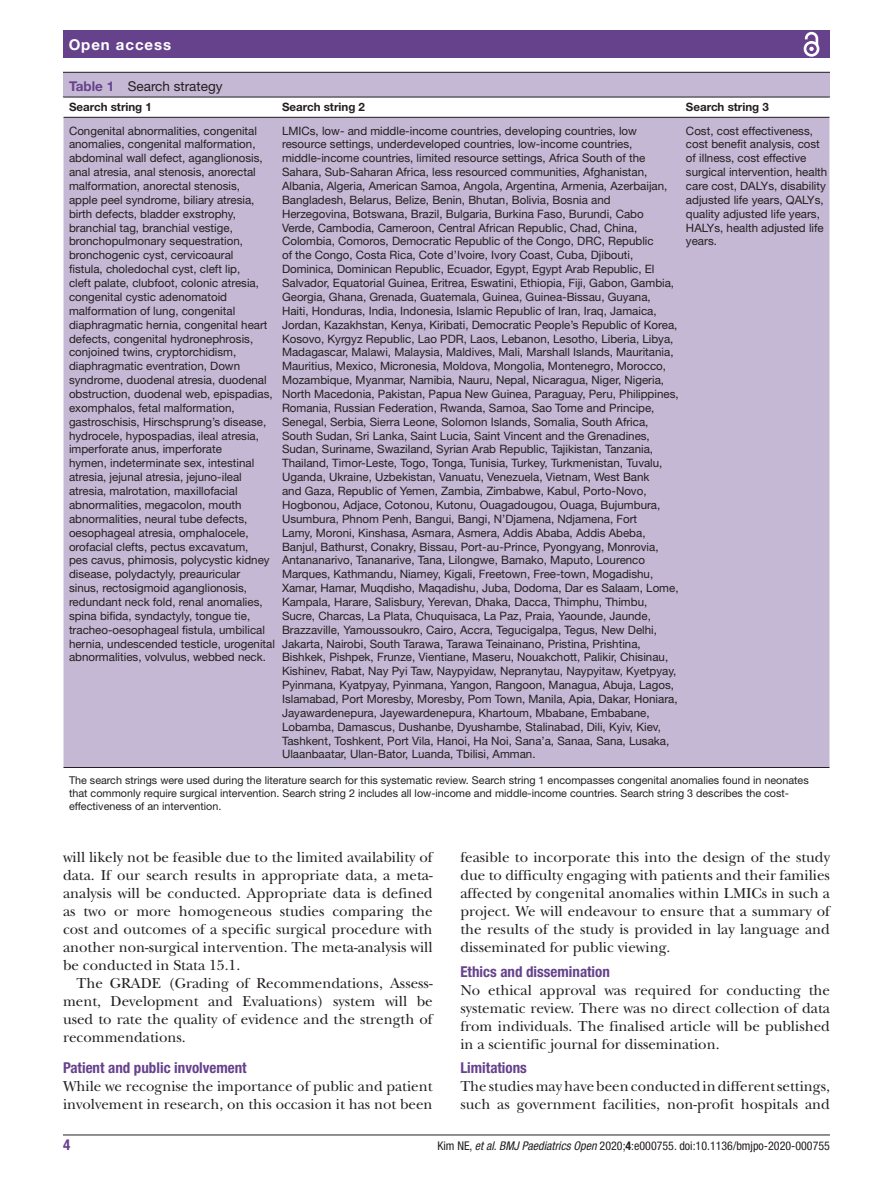
<style>
.page{position:relative;width:893px;height:1191px;background:#fff}
.page>*{position:absolute;margin:0;border:0;box-sizing:border-box;transform-origin:0 0}
.t1{font:15px/18px "New Baskerville";color:#231f20;text-align:justify}
.t2{font:700 condensed 15px "Helvetica Neue LT Std";color:#66428c}
.t3{font:700 15px "Helvetica Neue LT Std";letter-spacing:.065em;color:#fff}
.t4{font:13.5px "Helvetica Neue LT Std";color:#231f20}
.t5{font:condensed 12px "Helvetica Neue LT Std";color:#231f20}
.t6{font:11.55px/13.8px "Helvetica Neue LT Std";color:#231f20}
.t7{font:700 11.55px "Helvetica Neue LT Std";color:#231f20}
.t8{font:10.8px/12.9px "Helvetica Neue LT Std";color:#231f20}
.s1{font-weight:700;color:#66428c}
.s2{font-style:italic}
.s3{font-weight:700}
</style>
<div class="page">
<hr style="left:63px;top:1134px;width:767px;height:1px;background:#231f20">
<div style="left:63px;top:31px;width:767px;height:27px;background:#66428c"></div>
<svg style="left:803px;top:31px;width:17px;height:26px"></svg>
<div style="left:63px;top:73px;width:767px;height:737px;background:#c4b8d4"></div>
<hr style="left:63px;top:72px;width:767px;height:1px;background:#231f20">
<div style="left:64px;top:98px;width:766px;height:712px;background:#fff"></div>
<svg style="left:64px;top:118px;width:766px;height:649px"></svg>
<hr style="left:63px;top:97px;width:213px;height:1px;background:#231f20">
<hr style="left:63px;top:117px;width:213px;height:1px;background:#231f20">
<hr style="left:276px;top:97px;width:404px;height:1px;background:#231f20">
<hr style="left:276px;top:117px;width:404px;height:1px;background:#231f20">
<hr style="left:680px;top:97px;width:150px;height:1px;background:#231f20">
<hr style="left:680px;top:117px;width:150px;height:1px;background:#231f20">
<hr style="left:276px;top:767px;width:404px;height:1px;background:#231f20">
<hr style="left:63px;top:767px;width:213px;height:1px;background:#231f20">
<hr style="left:680px;top:767px;width:150px;height:1px;background:#231f20">
<svg style="left:63px;top:97px;width:1px;height:20px"></svg>
<hr style="left:63px;top:117px;width:1px;height:650px;background:#fff">
<hr style="left:63px;top:767px;width:1px;height:43px;background:#fff">
<hr style="left:69px;top:809px;width:761px;height:1px;background:#fff">
<p class="t3" style="left:69px;top:35px;width:104px">Open access</p>
<p class="t4" style="left:69px;top:78px;width:155px"><span class="s1">Table 1</span> Search strategy</p>
<p class="t7" style="left:69px;top:100px;width:85px">Search string 1</p>
<p class="t7" style="left:282px;top:100px;width:85px">Search string 2</p>
<p class="t7" style="left:686px;top:100px;width:85px">Search string 3</p>
<p class="t6" style="left:69px;top:123px;width:208px">Congenital abnormalities, congenital anomalies, congenital malformation, abdominal wall defect, aganglionosis, anal atresia, anal stenosis, anorectal malformation, anorectal stenosis,<br>apple peel syndrome, biliary atresia, birth defects, bladder exstrophy, branchial tag, branchial vestige, bronchopulmonary sequestration, bronchogenic cyst, cervicoaural<br>fistula, choledochal cyst, cleft lip,<br>cleft palate, clubfoot, colonic atresia, congenital cystic adenomatoid malformation of lung, congenital diaphragmatic hernia, congenital heart defects, congenital hydronephrosis, conjoined twins, cryptorchidism, diaphragmatic eventration, Down syndrome, duodenal atresia, duodenal obstruction, duodenal web, epispadias, exomphalos, fetal malformation, gastroschisis, Hirschsprung’s disease, hydrocele, hypospadias, ileal atresia, imperforate anus, imperforate<br>hymen, indeterminate sex, intestinal atresia, jejunal atresia, jejuno-ileal atresia, malrotation, maxillofacial abnormalities, megacolon, mouth abnormalities, neural tube defects, oesophageal atresia, omphalocele, orofacial clefts, pectus excavatum,<br>pes cavus, phimosis, polycystic kidney disease, polydactyly, preauricular<br>sinus, rectosigmoid aganglionosis, redundant neck fold, renal anomalies, spina bifida, syndactyly, tongue tie, tracheo-oesophageal fistula, umbilical hernia, undescended testicle, urogenital abnormalities, volvulus, webbed neck.</p>
<p class="t6" style="left:282px;top:123px;width:398px">LMICs, low- and middle-income countries, developing countries, low resource settings, underdeveloped countries, low-income countries, middle-income countries, limited resource settings, Africa South of the Sahara, Sub-Saharan Africa, less resourced communities, Afghanistan, Albania, Algeria, American Samoa, Angola, Argentina, Armenia, Azerbaijan, Bangladesh, Belarus, Belize, Benin, Bhutan, Bolivia, Bosnia and Herzegovina, Botswana, Brazil, Bulgaria, Burkina Faso, Burundi, Cabo Verde, Cambodia, Cameroon, Central African Republic, Chad, China, Colombia, Comoros, Democratic Republic of the Congo, DRC, Republic<br>of the Congo, Costa Rica, Cote d’Ivoire, Ivory Coast, Cuba, Djibouti, Dominica, Dominican Republic, Ecuador, Egypt, Egypt Arab Republic, El Salvador, Equatorial Guinea, Eritrea, Eswatini, Ethiopia, Fiji, Gabon, Gambia, Georgia, Ghana, Grenada, Guatemala, Guinea, Guinea-Bissau, Guyana, Haiti, Honduras, India, Indonesia, Islamic Republic of Iran, Iraq, Jamaica, Jordan, Kazakhstan, Kenya, Kiribati, Democratic People’s Republic of Korea, Kosovo, Kyrgyz Republic, Lao PDR, Laos, Lebanon, Lesotho, Liberia, Libya, Madagascar, Malawi, Malaysia, Maldives, Mali, Marshall Islands, Mauritania, Mauritius, Mexico, Micronesia, Moldova, Mongolia, Montenegro, Morocco, Mozambique, Myanmar, Namibia, Nauru, Nepal, Nicaragua, Niger, Nigeria, North Macedonia, Pakistan, Papua New Guinea, Paraguay, Peru, Philippines, Romania, Russian Federation, Rwanda, Samoa, Sao Tome and Principe, Senegal, Serbia, Sierra Leone, Solomon Islands, Somalia, South Africa, South Sudan, Sri Lanka, Saint Lucia, Saint Vincent and the Grenadines, Sudan, Suriname, Swaziland, Syrian Arab Republic, Tajikistan, Tanzania, Thailand, Timor-Leste, Togo, Tonga, Tunisia, Turkey, Turkmenistan, Tuvalu, Uganda, Ukraine, Uzbekistan, Vanuatu, Venezuela, Vietnam, West Bank<br>and Gaza, Republic of Yemen, Zambia, Zimbabwe, Kabul, Porto-Novo, Hogbonou, Adjace, Cotonou, Kutonu, Ouagadougou, Ouaga, Bujumbura, Usumbura, Phnom Penh, Bangui, Bangi, N’Djamena, Ndjamena, Fort<br>Lamy, Moroni, Kinshasa, Asmara, Asmera, Addis Ababa, Addis Abeba, Banjul, Bathurst, Conakry, Bissau, Port-au-Prince, Pyongyang, Monrovia, Antananarivo, Tananarive, Tana, Lilongwe, Bamako, Maputo, Lourenco Marques, Kathmandu, Niamey, Kigali, Freetown, Free-town, Mogadishu, Xamar, Hamar, Muqdisho, Maqadishu, Juba, Dodoma, Dar es Salaam, Lome, Kampala, Harare, Salisbury, Yerevan, Dhaka, Dacca, Thimphu, Thimbu, Sucre, Charcas, La Plata, Chuquisaca, La Paz, Praia, Yaounde, Jaunde, Brazzaville, Yamoussoukro, Cairo, Accra, Tegucigalpa, Tegus, New Delhi, Jakarta, Nairobi, South Tarawa, Tarawa Teinainano, Pristina, Prishtina, Bishkek, Pishpek, Frunze, Vientiane, Maseru, Nouakchott, Palikir, Chisinau, Kishinev, Rabat, Nay Pyi Taw, Naypyidaw, Nepranytau, Naypyitaw, Kyetpyay, Pyinmana, Kyatpyay, Pyinmana, Yangon, Rangoon, Managua, Abuja, Lagos, Islamabad, Port Moresby, Moresby, Pom Town, Manila, Apia, Dakar, Honiara, Jayawardenepura, Jayewardenepura, Khartoum, Mbabane, Embabane, Lobamba, Damascus, Dushanbe, Dyushambe, Stalinabad, Dili, Kyiv, Kiev, Tashkent, Toshkent, Port Vila, Hanoi, Ha Noi, Sana’a, Sanaa, Sana, Lusaka, Ulaanbaatar, Ulan-Bator, Luanda, Tbilisi, Amman.</p>
<p class="t6" style="left:686px;top:123px;width:143px">Cost, cost effectiveness, cost benefit analysis, cost of illness, cost effective surgical intervention, health care cost, DALYs, disability adjusted life years, QALYs, quality adjusted life years,<br>HALYs, health adjusted life years.</p>
<p class="t8" style="left:69px;top:773px;width:741px">The search strings were used during the literature search for this systematic review. Search string 1 encompasses congenital anomalies found in neonates that commonly require surgical intervention. Search string 2 includes all low-income and middle-income countries. Search string 3 describes the cost&shy;effectiveness of an intervention.</p>
<p class="t1" style="left:63px;top:848px;width:371px">will likely not be feasible due to the limited availability of data. If our search results in appropriate data, a meta&shy;analysis will be conducted. Appropriate data is defined as two or more homogeneous studies comparing the cost and outcomes of a specific surgical procedure with another non-surgical intervention. The meta-analysis will be conducted in Stata 15.1.</p>
<p class="t1" style="left:63px;top:974px;width:371px;text-indent:14px">The GRADE (Grading of Recommendations, Assess&shy;ment, Development and Evaluations) system will be used to rate the quality of evidence and the strength of recommendations.</p>
<p class="t2" style="left:63px;top:1059px;width:185px">Patient and public involvement</p>
<p class="t1" style="left:63px;top:1077px;width:371px">While we recognise the importance of public and patient involvement in research, on this occasion it has not been</p>
<p class="t1" style="left:460px;top:848px;width:371px">feasible to incorporate this into the design of the study due to difficulty engaging with patients and their families affected by congenital anomalies within LMICs in such a project. We will endeavour to ensure that a summary of the results of the study is provided in lay language and disseminated for public viewing.</p>
<p class="t2" style="left:460px;top:962px;width:151px">Ethics and dissemination</p>
<p class="t1" style="left:460px;top:980px;width:371px">No ethical approval was required for conducting the systematic review. There was no direct collection of data from individuals. The finalised article will be published in a scientific journal for dissemination.</p>
<p class="t2" style="left:460px;top:1059px;width:68px">Limitations</p>
<p class="t1" style="left:460px;top:1077px;width:371px">The studies may have been conducted in different settings, such as government facilities, non-profit hospitals and</p>
<p class="t2" style="left:63px;top:1135px;width:9px">4</p>
<p class="t5" style="left:437px;top:1138px;width:394px">Kim NE, <span class="s2">et al</span>. <span class="s2">BMJ Paediatrics Open</span> 2020;<span class="s3">4</span>:e000755. doi:10.1136/bmjpo-2020-000755</p>
</div>
